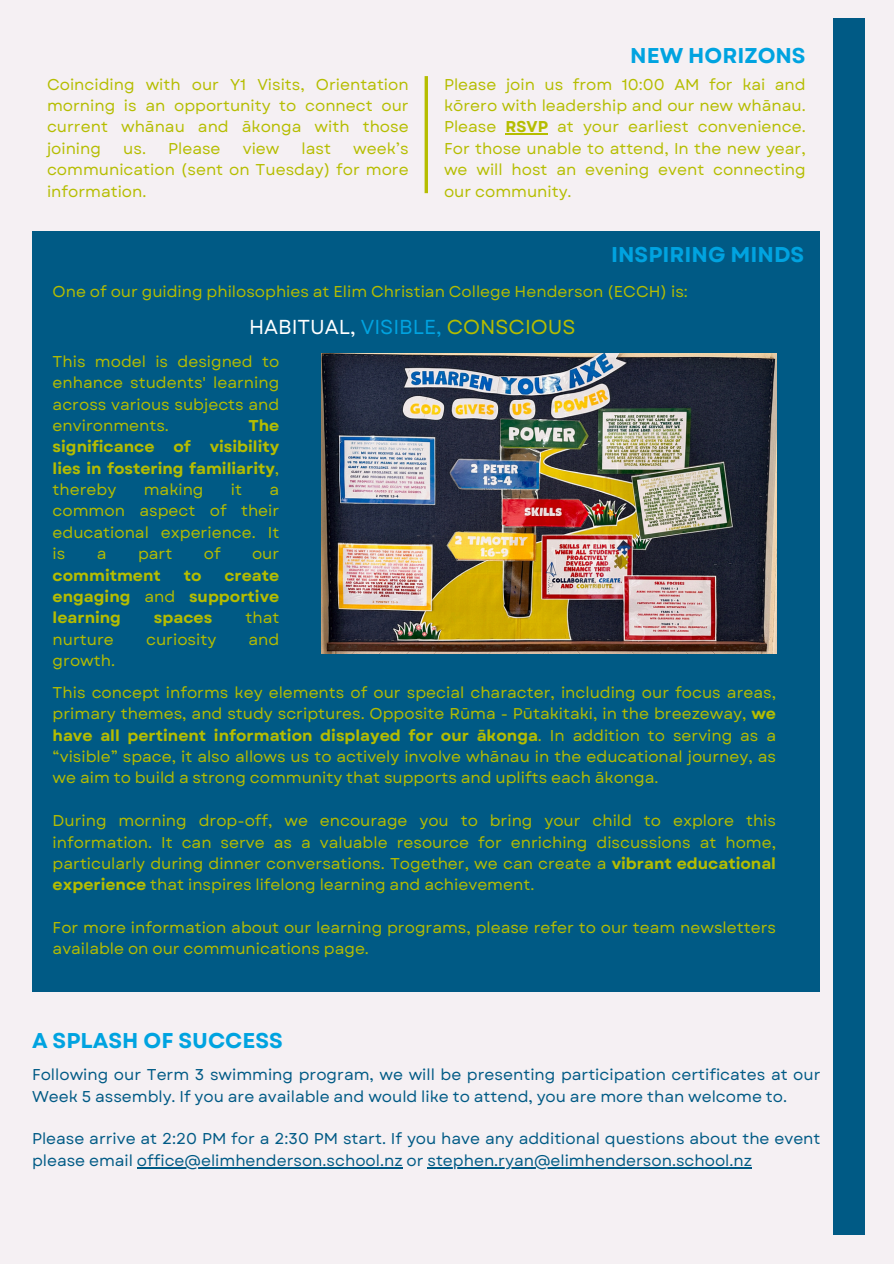
<style>
.page{position:relative;width:894px;height:1264px;background:#fff}
.page>*{position:absolute;margin:0;border:0;box-sizing:border-box;transform-origin:0 0}
.t1{font:700 21.45px "Garet";color:#00a3e0}
.t2{font:20.1px "Garet";color:#fff}
.t3{font:15.6px/21.3px "Garet";color:#b5bd00;text-align:justify}
.t4{font:15.6px/21.3px "Garet";color:#005a85}
.t5{font:700 15.6px/21.3px "Garet";color:#b5bd00;text-align:justify}
.s1{font-weight:700}
.s2{color:#00a3e0}
.s3{color:#b5bd00}
.s4{font-weight:400}
</style>
<div class="page">
<div style="left:0;top:0;width:893px;height:1263px;background:#f5f0f3"></div>
<div style="left:833px;top:18px;width:31px;height:1216px;background:#005a85"></div>
<div style="left:32px;top:231px;width:787px;height:760px;background:#005a85"></div>
<svg style="left:424px;top:76px;width:4px;height:117px"></svg>
<img style="left:321px;top:354px;width:455px;height:299px">
<hr style="left:137px;top:1166px;width:265px;height:2px;background:#005a85">
<hr style="left:427px;top:1166px;width:324px;height:2px;background:#005a85">
<hr style="left:505px;top:134px;width:43px;height:1px;background:#b5bd00">
<p class="t3" style="left:47px;top:74px;width:363px">Coinciding with our Y1 Visits, Orientation morning is an opportunity to connect our current whānau and ākonga with those joining</p>
<p class="t3" style="left:47px;top:138px;width:363px;text-indent:306px">week’s communication (sent on Tuesday) for more information.</p>
<p class="t3" style="left:123px;top:138px;width:99px">us. Please</p>
<p class="t3" style="left:243px;top:138px;width:38px">view</p>
<p class="t3" style="left:301px;top:138px;width:31px">last</p>
<h1 class="t1" style="left:630px;top:40px;width:177px">NEW HORIZONS</h1>
<p class="t3" style="left:444px;top:74px;width:363px">Please join us from 10:00 AM for kai and kōrero with leadership and our new whānau.<br>Please <span class="s1">RSVP</span> at your earliest convenience.<br>For those unable to attend, In the new year, we will host an evening event connecting our community.</p>
<p class="t1" style="left:611px;top:239px;width:194px">INSPIRING MINDS</p>
<p class="t3" style="left:53px;top:281px;width:636px">One of our guiding philosophies at Elim Christian College Henderson (ECCH) is:</p>
<p class="t2" style="left:249px;top:313px;width:328px">HABITUAL, <span class="s2">VISIBLE,</span> <span class="s3">CONSCIOUS</span></p>
<p class="t3" style="left:53px;top:351px;width:228px">This model is designed to enhance students' learning across various subjects and environments.</p>
<p class="t5" style="left:53px;top:415px;width:228px;text-indent:196px">The significance of visibility lies in fostering familiarity<span class="s4">, thereby</span></p>
<p class="t3" style="left:144px;top:479px;width:61px">making</p>
<p class="t3" style="left:231px;top:479px;width:13px">it</p>
<p class="t3" style="left:53px;top:479px;width:228px;text-indent:217px">a common aspect of their educational experience. It is</p>
<p class="t3" style="left:97px;top:543px;width:11px">a</p>
<p class="t3" style="left:138px;top:543px;width:36px">part</p>
<p class="t3" style="left:204px;top:543px;width:18px">of</p>
<p class="t3" style="left:252px;top:543px;width:29px">our</p>
<p class="t5" style="left:53px;top:564px;width:110px">commitment</p>
<p class="t5" style="left:184px;top:564px;width:19px">to</p>
<p class="t5" style="left:53px;top:564px;width:228px;text-indent:172px">create engaging <span class="s4">and</span> supportive learning</p>
<p class="t5" style="left:154px;top:607px;width:60px">spaces</p>
<p class="t3" style="left:245px;top:607px;width:35px">that</p>
<p class="t3" style="left:53px;top:628px;width:63px">nurture</p>
<p class="t3" style="left:146px;top:628px;width:72px">curiosity</p>
<p class="t3" style="left:248px;top:628px;width:32px">and</p>
<p class="t3" style="left:53px;top:650px;width:64px">growth.</p>
<p class="t3" style="left:53px;top:681px;width:724px">This concept informs key elements of our special character, including our focus areas, primary themes, and study scriptures. Opposite Rūma - Pūtakitaki, in the breezeway, <span class="s1">we have all pertinent information displayed for our ākonga</span>. In addition to serving as a “visible” space, it also allows us to actively involve whānau in the educational journey, as we aim to build a strong community that supports and uplifts each ākonga.</p>
<p class="t3" style="left:53px;top:810px;width:724px">During morning drop-off, we encourage you to bring your child to explore this information. It can serve as a valuable resource for enriching discussions at home, particularly during dinner conversations. Together, we can create a <span class="s1">vibrant educational experience</span> that inspires lifelong learning and achievement.</p>
<p class="t3" style="left:53px;top:917px;width:724px">For more information about our learning programs, please refer to our team newsletters available on our communications page.</p>
<p class="t1" style="left:32px;top:1024px;width:252px">A SPLASH OF SUCCESS</p>
<p class="t4" style="left:32px;top:1064px;width:789px">Following our Term 3 swimming program, we will be presenting participation certificates at our<br>Week 5 assembly. If you are available and would like to attend, you are more than welcome to.</p>
<h1 class="t4" style="left:32px;top:1128px;width:789px">Please arrive at 2:20 PM for a 2:30 PM start. If you have any additional questions about the event please email office@elimhenderson.school.nz or stephen.ryan@elimhenderson.school.nz</h1>
</div>
